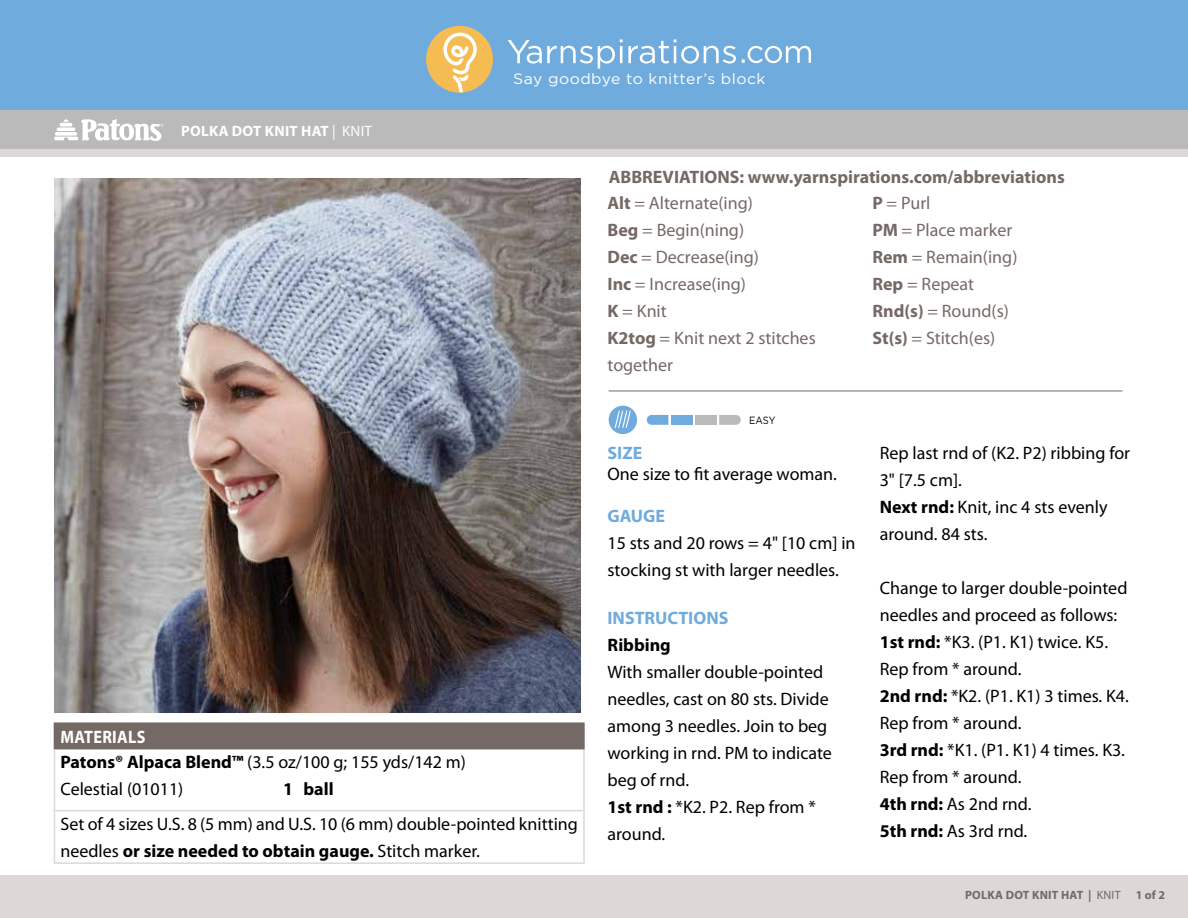
<style>
.page{position:relative;width:1188px;height:918px;background:#fff}
.page>*{position:absolute;margin:0;border:0;box-sizing:border-box;transform-origin:0 0}
.t1{font:18px/27px "Myriad Pro";color:#000}
.t2{font:18px/27px "Myriad Pro";color:#756966}
.t3{font:700 18px "Myriad Pro";color:#756966}
.t4{font:700 18px "Myriad Pro";color:#6fabdd}
.t5{font:700 18px "Myriad Pro";color:#000}
.t6{font:15px "Gotham";letter-spacing:.03em;color:#fff;scale:1.05 1}
.t7{font:700 15px "Myriad Pro";letter-spacing:.02em;color:#fff}
.t8{font:700 12px "Myriad Pro";letter-spacing:.02em;color:#756966}
.t9{font:10.5px "Gotham";color:#000;scale:.9 1}
.s1{font-weight:400}
.s2{font-weight:700}
.s3{font-weight:700;color:#fff}
</style>
<div class="page">
<div style="left:0;top:149px;width:1188px;height:769px;background:#ddd8d7"></div>
<div style="left:0;top:0;width:1188px;height:116px;background:#6fabdd"></div>
<div style="left:426px;top:26px;width:67px;height:67px;background:#f5bc53;border-radius:50%"></div>
<svg style="left:443px;top:33px;width:34px;height:60px"></svg>
<div style="left:0;top:158px;width:1188px;height:717px;background:#fff"></div>
<div style="left:0;top:111px;width:1188px;height:38px;background:#bbbaba"></div>
<svg style="left:508px;top:39px;width:228px;height:30px"></svg>
<svg style="left:742px;top:46px;width:69px;height:17px"></svg>
<svg style="left:54px;top:119px;width:109px;height:22px"></svg>
<div style="left:54px;top:723px;width:530px;height:26px;background:#756966"></div>
<hr style="left:583px;top:724px;width:2px;height:24px;background:#756966">
<hr style="left:54px;top:722px;width:531px;height:2px;background:#756966">
<hr style="left:54px;top:749px;width:1px;height:61px;background:#ddd8d7">
<hr style="left:583px;top:749px;width:2px;height:61px;background:#ddd8d7">
<hr style="left:54px;top:748px;width:531px;height:1px;background:#756966">
<hr style="left:54px;top:811px;width:1px;height:51px;background:#ddd8d7">
<hr style="left:583px;top:811px;width:2px;height:51px;background:#ddd8d7">
<hr style="left:54px;top:810px;width:531px;height:1px;background:#ddd8d7">
<hr style="left:54px;top:862px;width:531px;height:2px;background:#ddd8d7">
<svg style="left:647px;top:415px;width:21px;height:10px"></svg>
<div style="left:671px;top:415px;width:21px;height:10px;background:#6fabdd"></div>
<div style="left:695px;top:415px;width:22px;height:10px;background:#bbbaba"></div>
<svg style="left:719px;top:415px;width:22px;height:10px"></svg>
<img style="left:54px;top:179px;width:526px;height:534px">
<hr style="left:609px;top:391px;width:513px;height:1px;background:#756966">
<div style="left:609px;top:406px;width:28px;height:28px;background:#6fabdd;border-radius:50%"></div>
<svg style="left:615px;top:410px;width:16px;height:18px"></svg>
<p class="t7" style="left:181px;top:121px;width:193px">POLKA DOT KNIT HAT <span class="s1">| KNIT</span></p>
<p class="t6" style="left:513px;top:71px;width:242px">Say goodbye to knitter’s block</p>
<p class="t3" style="left:609px;top:166px;width:458px">ABBREVIATIONS: www.yarnspirations.com/abbreviations</p>
<p class="t2" style="left:608px;top:189px;width:210px"><span class="s2">Alt</span> = Alternate(ing)<br><span class="s2">Beg</span> = Begin(ning)<br><span class="s2">Dec</span> = Decrease(ing)<br><span class="s2">Inc</span> = Increase(ing)<br><span class="s2">K</span> = Knit<br><span class="s2">K2tog</span> = Knit next 2 stitches together</p>
<p class="t2" style="left:872px;top:189px;width:146px"><span class="s2">P</span> = Purl<br><span class="s2">PM</span> = Place marker<br><span class="s2">Rem</span> = Remain(ing)<br><span class="s2">Rep</span> = Repeat<br><span class="s2">Rnd(s)</span> = Round(s)<br><span class="s2">St(s)</span> = Stitch(es)</p>
<p class="t9" style="left:749px;top:414px;width:31px">EASY</p>
<p class="t1" style="left:60px;top:723px;width:407px;line-height:26.2px"><span class="s3">MATERIALS<br></span><span class="s2">Patons® Alpaca Blend™</span> (3.5 oz/100 g; 155 yds/142 m)<br>Celestial (01011)</p>
<p class="t5" style="left:283px;top:777px;width:52px">1 ball</p>
<p class="t1" style="left:60px;top:810px;width:519px">Set of 4 sizes U.S. 8 (5 mm) and U.S. 10 (6 mm) double-pointed knitting needles <span class="s2">or size needed to obtain gauge.</span> Stitch marker.</p>
<p class="t4" style="left:608px;top:442px;width:36px">SIZE</p>
<p class="t1" style="left:608px;top:461px;width:231px">One size to fit average woman.</p>
<p class="t4" style="left:608px;top:505px;width:59px">GAUGE</p>
<p class="t1" style="left:608px;top:530px;width:250px">15 sts and 20 rows = 4" [10 cm] in stocking st with larger needles.</p>
<p class="t4" style="left:608px;top:607px;width:122px">INSTRUCTIONS</p>
<p class="t5" style="left:608px;top:634px;width:65px">Ribbing</p>
<p class="t1" style="left:608px;top:659px;width:226px">With smaller double-pointed needles, cast on 80 sts. Divide among 3 needles. Join to beg working in rnd. PM to indicate beg of rnd.<br><span class="s2">1st rnd :</span> *K2. P2. Rep from * around.</p>
<p class="t1" style="left:880px;top:440px;width:252px">Rep last rnd of (K2. P2) ribbing for<br>3" [7.5 cm].<br><span class="s2">Next rnd:</span> Knit, inc 4 sts evenly around. 84 sts.</p>
<p class="t1" style="left:880px;top:575px;width:251px">Change to larger double-pointed needles and proceed as follows:<br><span class="s2">1st rnd:</span> *K3. (P1. K1) twice. K5.<br>Rep from * around.<br><span class="s2">2nd rnd:</span> *K2. (P1. K1) 3 times. K4.<br>Rep from * around.<br><span class="s2">3rd rnd:</span> *K1. (P1. K1) 4 times. K3.<br>Rep from * around.<br><span class="s2">4th rnd:</span> As 2nd rnd.<br><span class="s2">5th rnd:</span> As 3rd rnd.</p>
<p class="t8" style="left:965px;top:887px;width:157px">POLKA DOT KNIT HAT | <span class="s1">KNIT</span></p>
<p class="t8" style="left:1136px;top:887px;width:31px">1 of 2</p>
</div>
